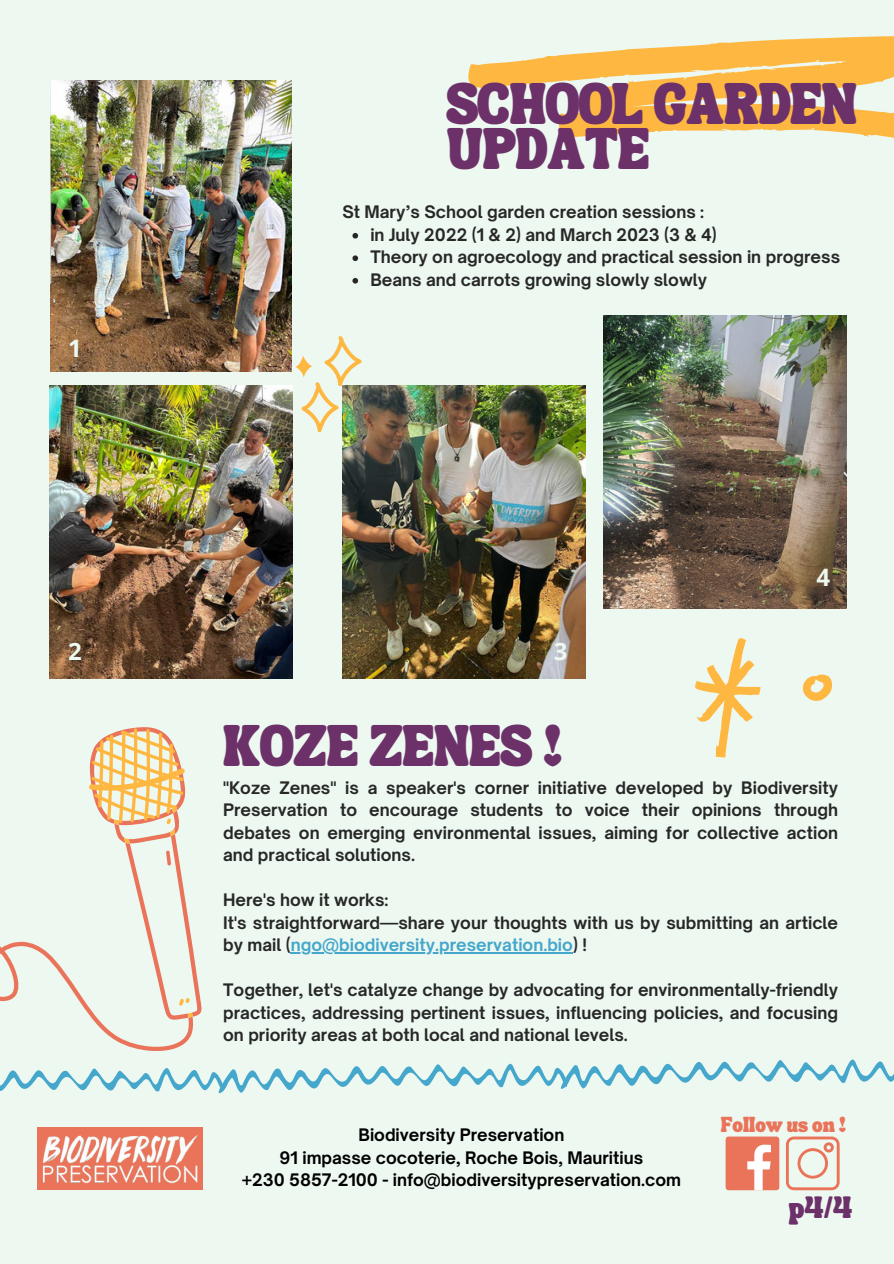
<style>
.page{position:relative;width:894px;height:1264px;background:#fff}
.page>*{position:absolute;margin:0;border:0;box-sizing:border-box;transform-origin:0 0}
.t1{font:28.5px/45px "TANSONGBIRD";color:#6d3169}
.t2{font:700 24px "Open Sans";color:#edf8f1}
.t3{font:700 16.5px/22.5px "Open Sauce One";color:#272727;text-align:justify}
.t4{font:700 16.5px/22.5px "Open Sauce One";color:#000;text-align:center}
.t5{font:15px "TANSONGBIRD";color:#6d3169}
.t6{font:10.5px "TANSONGBIRD";color:#ea745a}
.s1{color:#45a7cb}
</style>
<div class="page">
<div style="left:0;top:0;width:893px;height:1263px;background:#edf8f1"></div>
<svg style="left:468px;top:36px;width:425px;height:103px;fill:#feb841"></svg>
<svg style="left:0;top:637px;width:893px;height:457px"></svg>
<img style="left:38px;top:1127px;width:165px;height:63px">
<svg style="left:785px;top:1136px;width:54px;height:54px"></svg>
<div style="left:725px;top:1136px;width:54px;height:54px;background:#ea745a;border-radius:3px"></div>
<svg style="left:747px;top:1144px;width:23px;height:46px"></svg>
<img style="left:51px;top:81px;width:241px;height:291px">
<img style="left:50px;top:385px;width:243px;height:293px">
<svg style="left:295px;top:336px;width:67px;height:97px"></svg>
<hr style="left:291px;top:952px;width:282px;height:1px;background:#45a7cb">
<svg style="left:352px;top:233px;width:6px;height:5px"></svg>
<svg style="left:352px;top:255px;width:6px;height:6px"></svg>
<svg style="left:352px;top:278px;width:6px;height:5px"></svg>
<img style="left:342px;top:385px;width:243px;height:293px">
<img style="left:603px;top:315px;width:243px;height:293px">
<p class="t1" style="left:446px;top:92px;width:411px">SCHOOL GARDEN<br>UPDATE</p>
<p class="t2" style="left:68px;top:332px;width:15px">1</p>
<p class="t3" style="left:342px;top:201px;width:363px">St Mary’s School garden creation sessions :</p>
<p class="t3" style="left:370px;top:223px;width:348px">in July 2022 (1 &amp; 2) and March 2023 (3 &amp; 4)</p>
<p class="t3" style="left:370px;top:246px;width:471px">Theory on agroecology and practical session in progress</p>
<p class="t3" style="left:370px;top:268px;width:338px">Beans and carrots growing slowly slowly</p>
<h2 class="t2" style="left:816px;top:560px;width:15px">4</h2>
<h1 class="t2" style="left:68px;top:634px;width:15px">2</h1>
<h2 class="t2" style="left:553px;top:634px;width:15px">3</h2>
<p class="t1" style="left:223px;top:733px;width:341px">KOZE ZENES !</p>
<p class="t3" style="left:223px;top:776px;width:616px">"Koze Zenes" is a speaker's corner initiative developed by Biodiversity Preservation to encourage students to voice their opinions through debates on emerging environmental issues, aiming for collective action and practical solutions.</p>
<h1 class="t3" style="left:223px;top:888px;width:616px;text-align:left">Here's how it works:<br>It's straightforward—share your thoughts with us by submitting an article by mail (<span class="s1">ngo@biodiversity.preservation.bio</span>) !</h1>
<h2 class="t3" style="left:223px;top:978px;width:616px">Together, let's catalyze change by advocating for environmentally-friendly practices, addressing pertinent issues, influencing policies, and focusing on priority areas at both local and national levels.</h2>
<p class="t4" style="left:242px;top:1123px;width:440px">Biodiversity Preservation<br>91 impasse cocoterie, Roche Bois, Mauritius<br>+230 5857-2100 - info@biodiversitypreservation.com</p>
<p class="t6" style="left:720px;top:1121px;width:127px">Follow us on !</p>
<p class="t5" style="left:788px;top:1204px;width:65px">p4/4</p>
</div>
